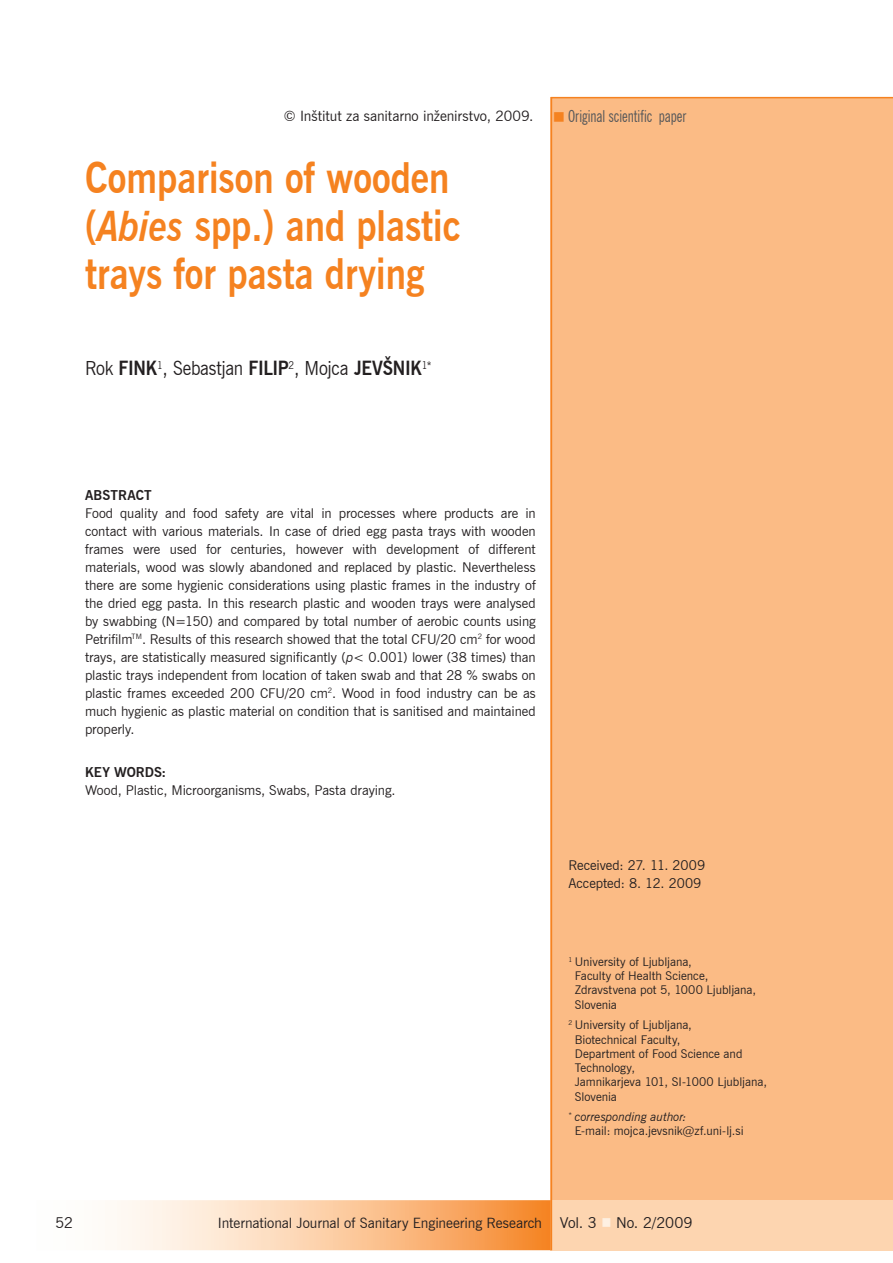
<style>
.page{position:relative;width:893px;height:1263px;background:#fff}
.page>*{position:absolute;margin:0;border:0;box-sizing:border-box;transform-origin:0 0}
.t1{font:700 42px/48px "News Gothic L2";color:#f58220;scale:.88 1}
.t2{font:19.5px "News Gothic L2";letter-spacing:-.015em;color:#231f20;scale:.9 1}
.t3{font:condensed 16.5px "News Gothic L2";letter-spacing:-.005em;color:#57585a;scale:.9 1}
.t4{font:15px "News Gothic L2";letter-spacing:-.01em;color:#231f20}
.t5{font:14.25px "News Gothic L2";letter-spacing:-.005em;color:#231f20}
.t6{font:13.5px/18px "News Gothic L2";letter-spacing:-.005em;color:#231f20}
.t7{font:700 13.5px "News Gothic L2";letter-spacing:.005em;color:#231f20}
.t8{font:12px/14.2px "News Gothic L2";color:#231f20}
.s1{font-style:italic}
.s2{color:#f58220}
.s3{font-weight:700}
.s4{color:#fef0e2}
</style>
<div class="page">
<img style="left:117px;top:1200px;width:433px;height:50px">
<div style="left:550px;top:96px;width:343px;height:1155px;background:#fbbb85"></div>
<p class="t5" style="left:284px;top:108px;width:251px">© Inštitut za sanitarno inženirstvo, 2009.</p>
<h1 class="t1" style="left:85px;top:154px;width:428px">Comparison of wooden (<span class="s1">Abies</span> spp.) and plastic trays for pasta drying</h1>
<p class="t3" style="left:553px;top:106px;width:150px"><span class="s2">■</span> Original scientific paper</p>
<h2 class="t2" style="left:85px;top:357px;width:387px">Rok <span class="s3">FINK</span><sup>1</sup>, Sebastjan <span class="s3">FILIP</span><sup>2</sup>, Mojca <span class="s3">jEVŠNIK</span><sup>1*</sup></h2>
<p class="t7" style="left:85px;top:487px;width:68px">ABsTRACT</p>
<p class="t6" style="left:85px;top:504px;width:452px;text-align:justify">Food quality and food safety are vital in processes where products are in contact with various materials. In case of dried egg pasta trays with wooden frames were used for centuries, however with development of different materials, wood was slowly abandoned and replaced by plastic. Nevertheless there are some hygienic considerations using plastic frames in the industry of the dried egg pasta. In this research plastic and wooden trays were analysed by swabbing (N=150) and compared by total number of aerobic counts using Petrifilm<sup>TM</sup>. Results of this research showed that the total CFU/20 cm<sup>2</sup> for wood trays, are statistically measured significantly (<span class="s1">p</span>&lt; 0.001) lower (38 times) than plastic trays independent from location of taken swab and that 28 % swabs on plastic frames exceeded 200 CFU/20 cm<sup>2</sup>. Wood in food industry can be as much hygienic as plastic material on condition that is sanitised and maintained properly.</p>
<p class="t7" style="left:85px;top:764px;width:83px">KEY WoRDs:</p>
<p class="t6" style="left:85px;top:781px;width:312px">Wood, Plastic, Microorganisms, Swabs, Pasta draying.</p>
<p class="t6" style="left:568px;top:856px;width:138px">Received: 27. 11. 2009<br>Accepted: 8. 12. 2009</p>
<p class="t8" style="left:575px;top:954px;width:183px;text-indent:-6px"><sup>1</sup> University of Ljubljana,<br>Faculty of Health Science,<br>Zdravstvena pot 5, 1000 Ljubljana,<br>Slovenia</p>
<p class="t8" style="left:575px;top:1018px;width:194px;text-indent:-6px"><sup>2</sup> University of Ljubljana,<br>Biotechnical Faculty,<br>Department of Food Science and<br>Technology,<br>Jamnikarjeva 101, SI-1000 Ljubljana,<br>Slovenia</p>
<p class="t8" style="left:575px;top:1110px;width:170px;text-indent:-6px"><sup>*</sup> <span class="s1">corresponding author:<br></span>E-mail: mojca.jevsnik@zf.uni-lj.si</p>
<p class="t4" style="left:55px;top:1213px;width:19px">52</p>
<p class="t5" style="left:218px;top:1214px;width:326px">International Journal of Sanitary Engineering Research</p>
<p class="t4" style="left:560px;top:1213px;width:134px">Vol. 3 <span class="s4">■</span> No. 2/2009</p>
</div>
